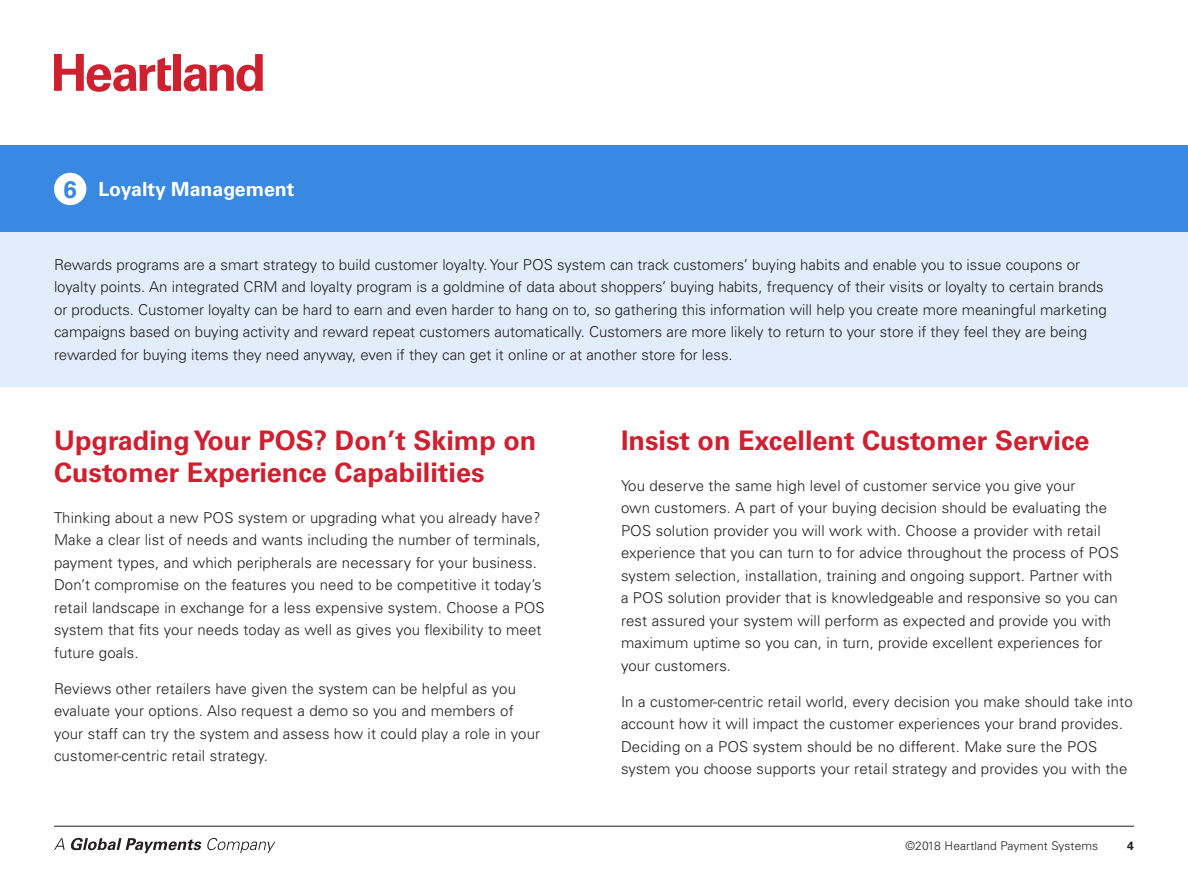
<style>
.page{position:relative;width:1188px;height:891px;background:#fff}
.page>*{position:absolute;margin:0;border:0;box-sizing:border-box;transform-origin:0 0}
.t1{font:700 27px/32.4px "Univers LT Std";color:#cf202f}
.t2{font:700 24px "Univers LT Std";color:#3989e3}
.t3{font:700 19.5px "Univers LT Std";color:#fff}
.t4{font:300 15px/22.5px "Univers LT Std";letter-spacing:.01em;color:#231f20}
.t5{font:300 12px "Univers LT Std";letter-spacing:.01em;color:#231f20}
.t6{font:700 12px "Univers LT Std";color:#231f20}
</style>
<div class="page">
<svg style="left:54px;top:54px;width:117px;height:38px"></svg>
<div style="left:174px;top:54px;width:7px;height:37px;background:#cf202f"></div>
<svg style="left:184px;top:54px;width:79px;height:37px"></svg>
<hr style="left:54px;top:826px;width:1080px;height:1px;background:#231f20">
<svg style="left:54px;top:838px;width:11px;height:12px"></svg>
<svg style="left:71px;top:838px;width:204px;height:15px"></svg>
<div style="left:0;top:232px;width:1188px;height:155px;background:#e1edfb"></div>
<div style="left:0;top:146px;width:1188px;height:86px;background:#3989e3"></div>
<div style="left:54px;top:173px;width:32px;height:32px;background:#fff;border-radius:50%"></div>
<p class="t2" style="left:64px;top:175px;width:15px">6</p>
<p class="t3" style="left:98px;top:178px;width:198px">Loyalty Management</p>
<p class="t4" style="left:54px;top:253px;width:1054px">Rewards programs are a smart strategy to build customer loyalty. Your POS system can track customers’ buying habits and enable you to issue coupons or loyalty points. An integrated CRM and loyalty program is a goldmine of data about shoppers’ buying habits, frequency of their visits or loyalty to certain brands or products. Customer loyalty can be hard to earn and even harder to hang on to, so gathering this information will help you create more meaningful marketing campaigns based on buying activity and reward repeat customers automatically. Customers are more likely to return to your store if they feel they are being rewarded for buying items they need anyway, even if they can get it online or at another store for less.</p>
<p class="t1" style="left:54px;top:424px;width:484px">Upgrading Your POS? Don’t Skimp on<br>Customer Experience Capabilities</p>
<p class="t1" style="left:621px;top:424px;width:470px">Insist on Excellent Customer Service</p>
<p class="t4" style="left:621px;top:474px;width:499px">You deserve the same high level of customer service you give your<br>own customers. A part of your buying decision should be evaluating the POS solution provider you will work with. Choose a provider with retail experience that you can turn to for advice throughout the process of POS system selection, installation, training and ongoing support. Partner with a POS solution provider that is knowledgeable and responsive so you can rest assured your system will perform as expected and provide you with maximum uptime so you can, in turn, provide excellent experiences for your customers.</p>
<p class="t4" style="left:621px;top:690px;width:513px">In a customer-centric retail world, every decision you make should take into account how it will impact the customer experiences your brand provides.<br>Deciding on a POS system should be no different. Make sure the POS system you choose supports your retail strategy and provides you with the</p>
<p class="t4" style="left:54px;top:506px;width:492px">Thinking about a new POS system or upgrading what you already have?<br>Make a clear list of needs and wants including the number of terminals, payment types, and which peripherals are necessary for your business.<br>Don’t compromise on the features you need to be competitive it today’s retail landscape in exchange for a less expensive system. Choose a POS system that fits your needs today as well as gives you flexibility to meet future goals.</p>
<p class="t4" style="left:54px;top:677px;width:488px">Reviews other retailers have given the system can be helpful as you evaluate your options. Also request a demo so you and members of your staff can try the system and assess how it could play a role in your customer-centric retail strategy.</p>
<p class="t5" style="left:906px;top:838px;width:194px">©2018 Heartland Payment Systems</p>
<p class="t6" style="left:1127px;top:839px;width:8px">4</p>
</div>
